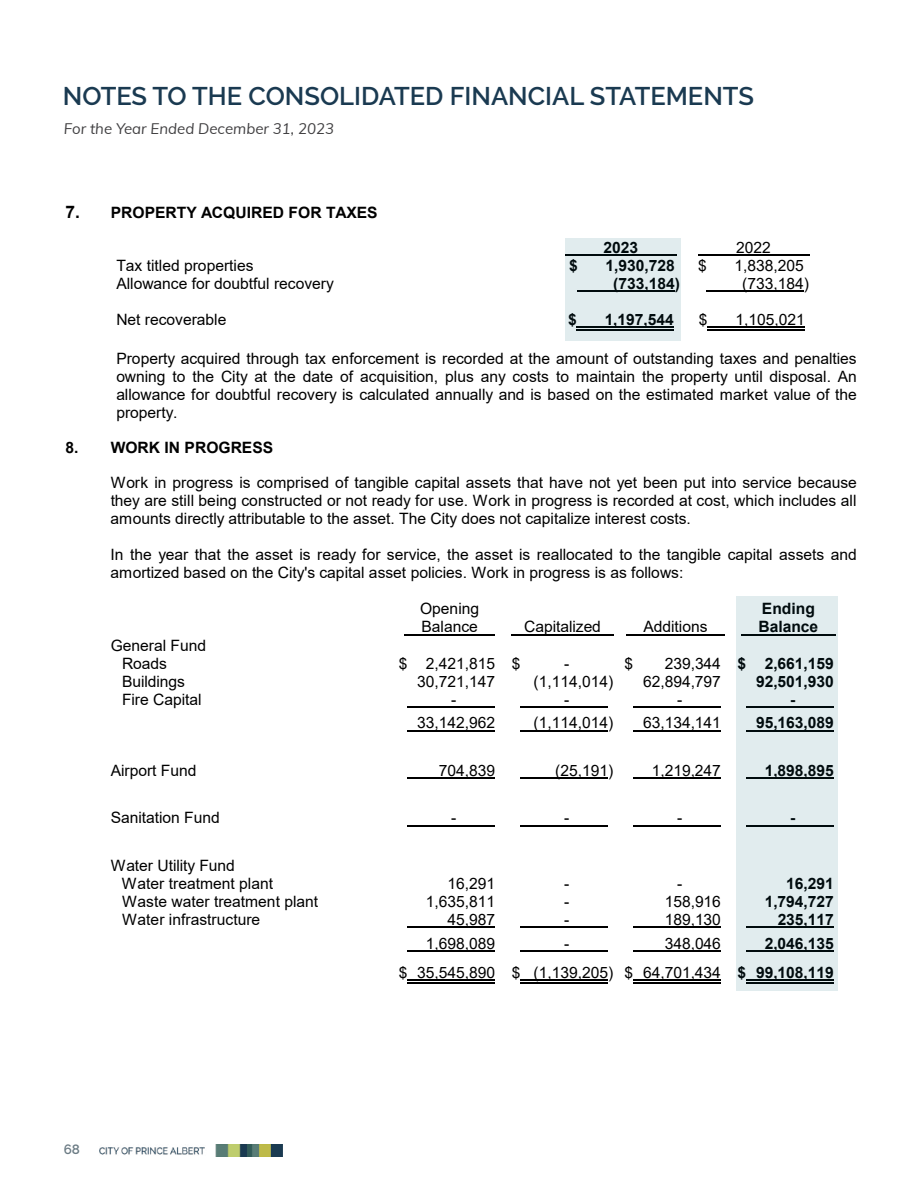
<style>
.page{position:relative;width:918px;height:1188px;background:#fff}
.page>*{position:absolute;margin:0;border:0;box-sizing:border-box;transform-origin:0 0}
.t1{font:600 25.5px "Raleway";color:#1a3a51}
.t2{font:15.6px/18.1px "Arial";color:#000}
.t3{font:italic 15px "Muli";color:#414042}
.t4{font:600 13.5px "Raleway";color:#6b7b84}
.s1{font-size:17.25px}
</style>
<div class="page">
<img style="left:99px;top:1145px;width:184px;height:12px">
<hr style="left:565px;top:254px;width:111px;height:2px;background:#000">
<hr style="left:698px;top:254px;width:111px;height:2px;background:#000">
<hr style="left:707px;top:291px;width:97px;height:1px;background:#000">
<hr style="left:708px;top:327px;width:97px;height:1px;background:#000">
<hr style="left:708px;top:329px;width:97px;height:2px;background:#000">
<hr style="left:404px;top:634px;width:91px;height:1px;background:#000">
<hr style="left:511px;top:634px;width:103px;height:1px;background:#000">
<hr style="left:626px;top:634px;width:99px;height:1px;background:#000">
<hr style="left:407px;top:706px;width:88px;height:2px;background:#000">
<hr style="left:520px;top:706px;width:88px;height:2px;background:#000">
<hr style="left:633px;top:706px;width:88px;height:2px;background:#000">
<hr style="left:407px;top:730px;width:88px;height:1px;background:#000">
<hr style="left:520px;top:730px;width:88px;height:1px;background:#000">
<hr style="left:633px;top:730px;width:88px;height:1px;background:#000">
<hr style="left:407px;top:777px;width:88px;height:2px;background:#000">
<hr style="left:520px;top:777px;width:88px;height:2px;background:#000">
<hr style="left:633px;top:777px;width:88px;height:2px;background:#000">
<hr style="left:407px;top:825px;width:88px;height:1px;background:#000">
<hr style="left:520px;top:825px;width:88px;height:1px;background:#000">
<hr style="left:633px;top:825px;width:88px;height:1px;background:#000">
<hr style="left:407px;top:926px;width:88px;height:2px;background:#000">
<hr style="left:520px;top:926px;width:88px;height:2px;background:#000">
<hr style="left:633px;top:926px;width:88px;height:2px;background:#000">
<hr style="left:407px;top:950px;width:88px;height:2px;background:#000">
<hr style="left:520px;top:950px;width:88px;height:2px;background:#000">
<hr style="left:633px;top:950px;width:88px;height:2px;background:#000">
<hr style="left:407px;top:980px;width:88px;height:1px;background:#000">
<hr style="left:407px;top:982px;width:88px;height:1px;background:#000">
<hr style="left:520px;top:980px;width:88px;height:1px;background:#000">
<hr style="left:520px;top:982px;width:88px;height:1px;background:#000">
<hr style="left:633px;top:980px;width:88px;height:1px;background:#000">
<hr style="left:633px;top:982px;width:88px;height:1px;background:#000">
<div style="left:566px;top:239px;width:115px;height:102px;background:#e1ecee"></div>
<div style="left:736px;top:596px;width:101px;height:395px;background:#e1ecee"></div>
<h1 class="t1" style="left:63px;top:81px;width:693px">NOTES TO THE CONSOLIDATED FINANCIAL STATEMENTS</h1>
<p class="t3" style="left:64px;top:118px;width:272px">For the Year Ended December 31, 2023</p>
<p class="t2" style="left:66px;top:203px;width:313px"><span class="s1">7.</span> PROPERTY ACQUIRED FOR TAXES</p>
<p class="t2" style="left:604px;top:239px;width:36px">2023</p>
<p class="t2" style="left:736px;top:238px;width:36px">2022</p>
<p class="t2" style="left:116px;top:256px;width:139px">Tax titled properties</p>
<p class="t2" style="left:569px;top:257px;width:10px">$</p>
<p class="t2" style="left:606px;top:257px;width:71px">1,930,728</p>
<p class="t2" style="left:698px;top:256px;width:10px">$</p>
<p class="t2" style="left:735px;top:256px;width:71px">1,838,205</p>
<p class="t2" style="left:116px;top:274px;width:219px">Allowance for doubtful recovery</p>
<p class="t2" style="left:613px;top:275px;width:68px">(733,184)</p>
<p class="t2" style="left:742px;top:274px;width:68px">(733,184)</p>
<p class="t2" style="left:116px;top:311px;width:112px">Net recoverable</p>
<p class="t2" style="left:568px;top:311px;width:10px">$</p>
<p class="t2" style="left:605px;top:311px;width:71px">1,197,544</p>
<p class="t2" style="left:699px;top:311px;width:10px">$</p>
<p class="t2" style="left:735px;top:311px;width:71px">1,105,021</p>
<p class="t2" style="left:116px;top:349px;width:742px;text-align:justify">Property acquired through tax enforcement is recorded at the amount of outstanding taxes and penalties owning to the City at the date of acquisition, plus any costs to maintain the property until disposal. An allowance for doubtful recovery is calculated annually and is based on the estimated market value of the property.</p>
<p class="t2" style="left:66px;top:438px;width:209px">8. WORK IN PROGRESS</p>
<p class="t2" style="left:111px;top:473px;width:748px;text-align:justify">Work in progress is comprised of tangible capital assets that have not yet been put into service because they are still being constructed or not ready for use. Work in progress is recorded at cost, which includes all amounts directly attributable to the asset. The City does not capitalize interest costs.</p>
<p class="t2" style="left:111px;top:546px;width:748px">In the year that the asset is ready for service, the asset is reallocated to the tangible capital assets and amortized based on the City's capital asset policies. Work in progress is as follows:</p>
<p class="t2" style="left:420px;top:600px;width:60px">Opening</p>
<p class="t2" style="left:762px;top:600px;width:54px">Ending</p>
<p class="t2" style="left:422px;top:618px;width:58px">Balance</p>
<p class="t2" style="left:524px;top:618px;width:78px">Capitalized</p>
<p class="t2" style="left:643px;top:618px;width:66px">Additions</p>
<p class="t2" style="left:758px;top:618px;width:61px">Balance</p>
<p class="t2" style="left:122px;top:636px;width:86px;text-indent:-11px">General Fund<br>Roads</p>
<p class="t2" style="left:399px;top:654px;width:123px">$ 2,421,815 $</p>
<p class="t2" style="left:564px;top:654px;width:7px">-</p>
<p class="t2" style="left:625px;top:654px;width:10px">$</p>
<p class="t2" style="left:665px;top:654px;width:171px">239,344 $ 2,661,159</p>
<p class="t2" style="left:122px;top:672px;width:65px">Buildings</p>
<p class="t2" style="left:417px;top:672px;width:79px">30,721,147</p>
<p class="t2" style="left:534px;top:672px;width:81px">(1,114,014)</p>
<p class="t2" style="left:643px;top:672px;width:79px">62,894,797</p>
<p class="t2" style="left:756px;top:672px;width:79px">92,501,930</p>
<p class="t2" style="left:122px;top:690px;width:81px">Fire Capital</p>
<p class="t2" style="left:451px;top:690px;width:7px">-</p>
<p class="t2" style="left:564px;top:690px;width:7px">-</p>
<p class="t2" style="left:677px;top:690px;width:7px">-</p>
<p class="t2" style="left:790px;top:690px;width:7px">-</p>
<p class="t2" style="left:417px;top:714px;width:79px">33,142,962</p>
<p class="t2" style="left:534px;top:714px;width:81px">(1,114,014)</p>
<p class="t2" style="left:643px;top:714px;width:79px">63,134,141</p>
<p class="t2" style="left:756px;top:714px;width:79px">95,163,089</p>
<p class="t2" style="left:111px;top:761px;width:87px">Airport Fund</p>
<p class="t2" style="left:439px;top:761px;width:58px">704,839</p>
<p class="t2" style="left:555px;top:761px;width:60px">(25,191)</p>
<p class="t2" style="left:652px;top:761px;width:71px">1,219,247</p>
<p class="t2" style="left:765px;top:762px;width:71px">1,898,895</p>
<p class="t2" style="left:111px;top:809px;width:110px">Sanitation Fund</p>
<p class="t2" style="left:451px;top:809px;width:7px">-</p>
<p class="t2" style="left:564px;top:809px;width:7px">-</p>
<p class="t2" style="left:677px;top:809px;width:7px">-</p>
<p class="t2" style="left:790px;top:809px;width:7px">-</p>
<p class="t2" style="left:122px;top:856px;width:153px;text-indent:-11px">Water Utility Fund<br>Water treatment plant</p>
<p class="t2" style="left:447px;top:874px;width:49px">16,291</p>
<p class="t2" style="left:564px;top:874px;width:7px">-</p>
<p class="t2" style="left:677px;top:874px;width:7px">-</p>
<p class="t2" style="left:786px;top:874px;width:49px">16,291</p>
<p class="t2" style="left:122px;top:892px;width:198px">Waste water treatment plant</p>
<p class="t2" style="left:426px;top:892px;width:71px">1,635,811</p>
<p class="t2" style="left:564px;top:892px;width:7px">-</p>
<p class="t2" style="left:665px;top:892px;width:58px">158,916</p>
<p class="t2" style="left:765px;top:893px;width:71px">1,794,727</p>
<p class="t2" style="left:122px;top:910px;width:140px">Water infrastructure</p>
<p class="t2" style="left:447px;top:910px;width:49px">45,987</p>
<p class="t2" style="left:564px;top:910px;width:7px">-</p>
<p class="t2" style="left:665px;top:910px;width:58px">189,130</p>
<p class="t2" style="left:778px;top:911px;width:58px">235,117</p>
<p class="t2" style="left:426px;top:934px;width:71px">1,698,089</p>
<p class="t2" style="left:564px;top:934px;width:7px">-</p>
<p class="t2" style="left:665px;top:934px;width:58px">348,046</p>
<p class="t2" style="left:399px;top:929px;width:437px;line-height:29.4px;text-align:right">2,046,135<br>$ 35,545,890 $ (1,139,205) $ 64,701,434 $ 99,108,119</p>
<p class="t4" style="left:64px;top:1142px;width:18px">68</p>
</div>
